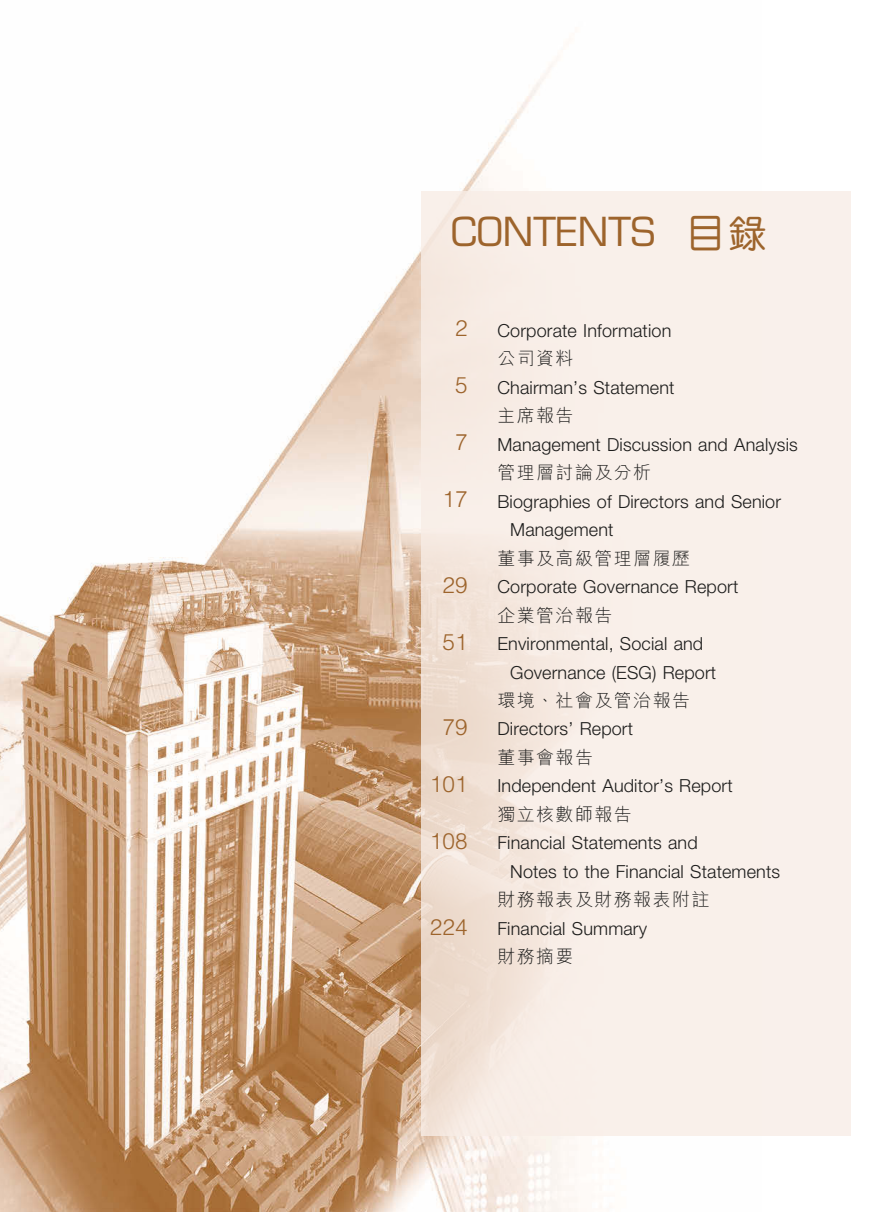
<style>
.page{position:relative;width:893px;height:1212px;background:#fff}
.page>*{position:absolute;margin:0;border:0;box-sizing:border-box;transform-origin:0 0}
.t1{font:39px "Eurostile LT Std";color:#9d642c}
.t2{font:300 22.5px "Helvetica LT Std";letter-spacing:.01em;color:#9d642c}
.t3{font:300 18px/28.5px "Helvetica Neue LT Std";letter-spacing:.01em;color:#1c1c1b}
.t4{font:300 18px "M Hei HK";letter-spacing:.08em;color:#1c1c1b}
.s1{font-family:"M Yuen HK";font-weight:500}
</style>
<div class="page">
<img style="left:0;top:56px;width:761px;height:1156px">
<div style="left:421px;top:191px;width:429px;height:944px;background:#f8ede6"></div>
<h1 class="t1" style="left:451px;top:208px;width:318px">CONTENTS <span class="s1">目錄</span></h1>
<p class="t2" style="left:455px;top:314px;width:14px">2</p>
<p class="t2" style="left:455px;top:371px;width:14px">5</p>
<p class="t2" style="left:455px;top:428px;width:14px">7</p>
<p class="t2" style="left:442px;top:485px;width:27px">17</p>
<p class="t2" style="left:442px;top:571px;width:27px">29</p>
<p class="t2" style="left:442px;top:628px;width:27px">51</p>
<p class="t2" style="left:442px;top:713px;width:27px">79</p>
<p class="t2" style="left:430px;top:770px;width:39px">101</p>
<p class="t2" style="left:430px;top:827px;width:39px">108</p>
<p class="t2" style="left:430px;top:913px;width:39px">224</p>
<p class="t3" style="left:497px;top:315px;width:175px">Corporate Information</p>
<p class="t4" style="left:497px;top:346px;width:78px">公司資料</p>
<p class="t3" style="left:497px;top:372px;width:179px">Chairman’s Statement</p>
<p class="t4" style="left:497px;top:403px;width:78px">主席報告</p>
<p class="t3" style="left:497px;top:429px;width:302px">Management Discussion and Analysis</p>
<p class="t4" style="left:497px;top:460px;width:155px">管理層討論及分析</p>
<p class="t3" style="left:510px;top:486px;width:272px;text-indent:-13px">Biographies of Directors and Senior<br>Management</p>
<p class="t4" style="left:497px;top:545px;width:194px">董事及高級管理層履歷</p>
<p class="t3" style="left:497px;top:572px;width:242px">Corporate Governance Report</p>
<p class="t4" style="left:497px;top:602px;width:117px">企業管治報告</p>
<p class="t3" style="left:510px;top:629px;width:207px;text-indent:-13px">Environmental, Social and<br>Governance (ESG) Report</p>
<p class="t4" style="left:497px;top:688px;width:194px">環境、社會及管治報告</p>
<p class="t3" style="left:497px;top:714px;width:137px">Directors’ Report</p>
<p class="t4" style="left:497px;top:745px;width:97px">董事會報告</p>
<p class="t3" style="left:497px;top:771px;width:237px">Independent Auditor’s Report</p>
<p class="t4" style="left:497px;top:802px;width:136px">獨立核數師報告</p>
<p class="t3" style="left:510px;top:828px;width:272px;text-indent:-13px">Financial Statements and<br>Notes to the Financial Statements</p>
<p class="t4" style="left:497px;top:887px;width:214px">財務報表及財務報表附註</p>
<p class="t3" style="left:497px;top:914px;width:151px">Financial Summary</p>
<p class="t4" style="left:497px;top:944px;width:78px">財務摘要</p>
</div>
